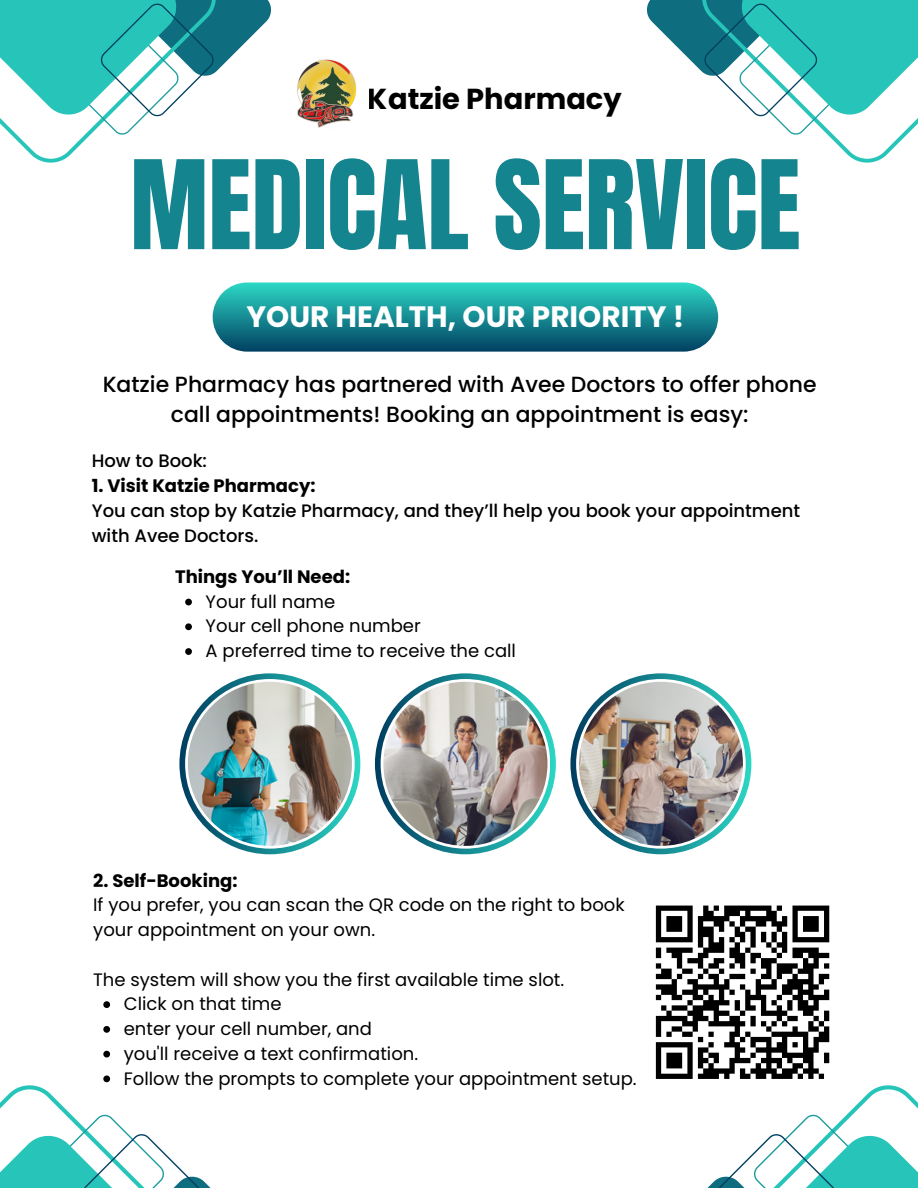
<style>
.page{position:relative;width:918px;height:1188px;background:#fff}
.page>*{position:absolute;margin:0;border:0;box-sizing:border-box;transform-origin:0 0}
.t1{font:104.7px "Anton";color:#14848e}
.t2{font:700 29.55px "Poppins";color:#fff}
.t3{font:700 28.95px "Poppins";color:#000}
.t4{font:500 21.9px/30.8px "Poppins";color:#000;text-align:center}
.t5{font:18px/24.8px "Poppins";color:#000}
.t6{font:500 18px/24.8px "Poppins";color:#000}
.t7{font:700 18px "Poppins";color:#000}
.s1{font-weight:700}
</style>
<div class="page">
<svg style="left:179px;top:673px;width:181px;height:181px"></svg>
<svg style="left:185px;top:679px;width:170px;height:170px"></svg>
<img style="left:188px;top:682px;width:164px;height:164px">
<svg style="left:375px;top:673px;width:181px;height:181px"></svg>
<svg style="left:381px;top:679px;width:169px;height:170px"></svg>
<img style="left:383px;top:682px;width:164px;height:164px">
<svg style="left:570px;top:673px;width:181px;height:181px"></svg>
<svg style="left:576px;top:679px;width:170px;height:170px"></svg>
<img style="left:579px;top:682px;width:164px;height:164px">
<svg style="left:647px;top:0;width:271px;height:163px"></svg>
<svg style="left:0;top:0;width:271px;height:163px"></svg>
<img style="left:297px;top:59px;width:60px;height:69px">
<div style="left:213px;top:282px;width:505px;height:70px;background:linear-gradient(to bottom,#30d8c6,#084868)"></div>
<svg style="left:185px;top:599px;width:7px;height:6px"></svg>
<svg style="left:185px;top:623px;width:7px;height:7px"></svg>
<svg style="left:185px;top:648px;width:7px;height:7px"></svg>
<svg style="left:103px;top:1001px;width:7px;height:7px"></svg>
<svg style="left:103px;top:1026px;width:7px;height:7px"></svg>
<svg style="left:103px;top:1051px;width:7px;height:7px"></svg>
<svg style="left:0;top:1076px;width:211px;height:112px"></svg>
<svg style="left:655px;top:905px;width:263px;height:283px"></svg>
<h3 class="t3" style="left:368px;top:78px;width:255px">Katzie Pharmacy</h3>
<h1 class="t1" style="left:130px;top:130px;width:672px">MEDICAL SERVICE</h1>
<h2 class="t2" style="left:246px;top:296px;width:439px">YOUR HEALTH, OUR PRIORITY !</h2>
<p class="t4" style="left:103px;top:369px;width:716px">Katzie Pharmacy has partnered with Avee Doctors to offer phone call appointments! Booking an appointment is easy:</p>
<h2 class="t6" style="left:92px;top:449px;width:117px">How to Book:</h2>
<h2 class="t6" style="left:92px;top:473px;width:710px"><span class="s1">1. Visit Katzie Pharmacy:<br></span>You can stop by Katzie Pharmacy, and they’ll help you book your appointment with Avee Doctors.</h2>
<h4 class="t7" style="left:175px;top:564px;width:177px">Things You’ll Need:</h4>
<h5 class="t5" style="left:206px;top:589px;width:131px">Your full name</h5>
<h5 class="t5" style="left:206px;top:614px;width:217px">Your cell phone number</h5>
<p class="t5" style="left:206px;top:638px;width:312px">A preferred time to receive the call</p>
<p class="t7" style="left:93px;top:868px;width:146px">2. Self-Booking:</p>
<p class="t5" style="left:93px;top:893px;width:533px">If you prefer, you can scan the QR code on the right to book your appointment on your own.</p>
<p class="t5" style="left:93px;top:967px;width:473px">The system will show you the first available time slot.</p>
<p class="t5" style="left:124px;top:992px;width:159px">Click on that time</p>
<p class="t5" style="left:124px;top:1016px;width:250px">enter your cell number, and</p>
<p class="t5" style="left:124px;top:1041px;width:296px">you'll receive a text confirmation.</p>
<p class="t5" style="left:124px;top:1066px;width:514px">Follow the prompts to complete your appointment setup.</p>
</div>
